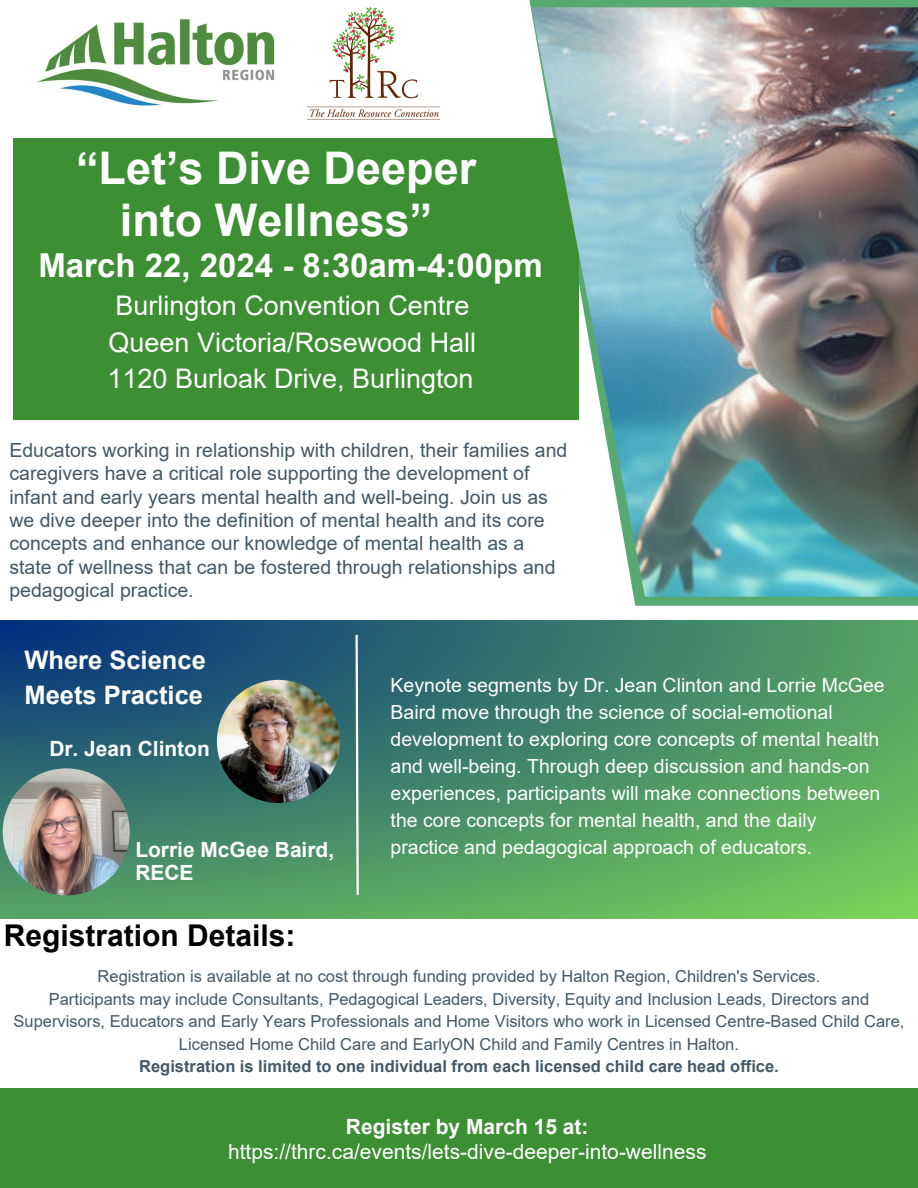
<style>
.page{position:relative;width:918px;height:1188px;background:#fff}
.page>*{position:absolute;margin:0;border:0;box-sizing:border-box;transform-origin:0 0}
.t1{font:700 45px/51.8px "Arial";color:#fff;text-align:center}
.t2{font:700 33px "Arial";color:#fff}
.t3{font:700 30px "Arial";color:#000}
.t4{font:27px/36.3px "Arial";color:#fff}
.t5{font:700 25.5px/35.1px "Arial";color:#fff}
.t6{font:21px "Arial";color:#fff}
.t7{font:700 21px "Arial";color:#fff}
.t8{font:700 20.85px/23.7px "Arial";color:#fff}
.t9{font:19.5px/23.4px "Arial";color:#425968}
.t10{font:19.5px/27px "Arial";color:#fff}
.t11{font:16.5px/22.5px "Arial";color:#425968;text-align:center}
.s1{font-weight:700}
</style>
<div class="page">
<svg style="left:529px;top:0;width:389px;height:606px;fill:#58a872"></svg>
<svg style="left:0;top:620px;width:918px;height:299px;background:#448a69"></svg>
<svg style="left:354px;top:633px;width:6px;height:264px"></svg>
<img style="left:217px;top:680px;width:123px;height:123px;border-radius:50%">
<img style="left:3px;top:768px;width:127px;height:127px;border-radius:50%">
<div style="left:13px;top:138px;width:518px;height:282px;background:#3c8f32"></div>
<img style="left:37px;top:19px;width:238px;height:87px">
<img style="left:307px;top:7px;width:133px;height:110px">
<div style="left:0;top:1088px;width:918px;height:100px;background:#3c8f32"></div>
<img style="left:531px;top:7px;width:387px;height:590px">
<h1 class="t1" style="left:76px;top:143px;width:402px">“Let’s Dive Deeper into Wellness”</h1>
<p class="t2" style="left:38px;top:242px;width:506px">March 22, 2024 - 8:30am-4:00pm</p>
<p class="t4" style="left:108px;top:288px;width:370px">Burlington Convention Centre<br>Queen Victoria/Rosewood Hall<br>1120 Burloak Drive, Burlington</p>
<p class="t9" style="left:9px;top:438px;width:560px">Educators working in relationship with children, their families and caregivers have a critical role supporting the development of infant and early years mental health and well-being. Join us as we dive deeper into the definition of mental health and its core concepts and enhance our knowledge of mental health as a state of wellness that can be fostered through relationships and pedagogical practice.</p>
<p class="t5" style="left:24px;top:643px;width:183px">Where Science<br>Meets Practice</p>
<p class="t8" style="left:49px;top:737px;width:162px">Dr. Jean Clinton</p>
<p class="t8" style="left:135px;top:838px;width:200px">Lorrie McGee Baird,<br>RECE</p>
<p class="t10" style="left:391px;top:671px;width:496px">Keynote segments by Dr. Jean Clinton and Lorrie McGee Baird move through the science of social-emotional development to exploring core concepts of mental health and well-being. Through deep discussion and hands-on experiences, participants will make connections between the core concepts for mental health, and the daily practice and pedagogical approach of educators.</p>
<p class="t3" style="left:4px;top:914px;width:293px">Registration Details:</p>
<p class="t11" style="left:14px;top:965px;width:892px">Registration is available at no cost through funding provided by Halton Region, Children's Services.<br>Participants may include Consultants, Pedagogical Leaders, Diversity, Equity and Inclusion Leads, Directors and Supervisors, Educators and Early Years Professionals and Home Visitors who work in Licensed Centre-Based Child Care, Licensed Home Child Care and EarlyON Child and Family Centres in Halton.<br><span class="s1">Registration is limited to one individual from each licensed child care head office.</span></p>
<p class="t7" style="left:346px;top:1112px;width:244px">Register by March 15 at:</p>
<p class="t6" style="left:228px;top:1137px;width:480px">https://thrc.ca/events/lets-dive-deeper-into-wellness</p>
</div>
